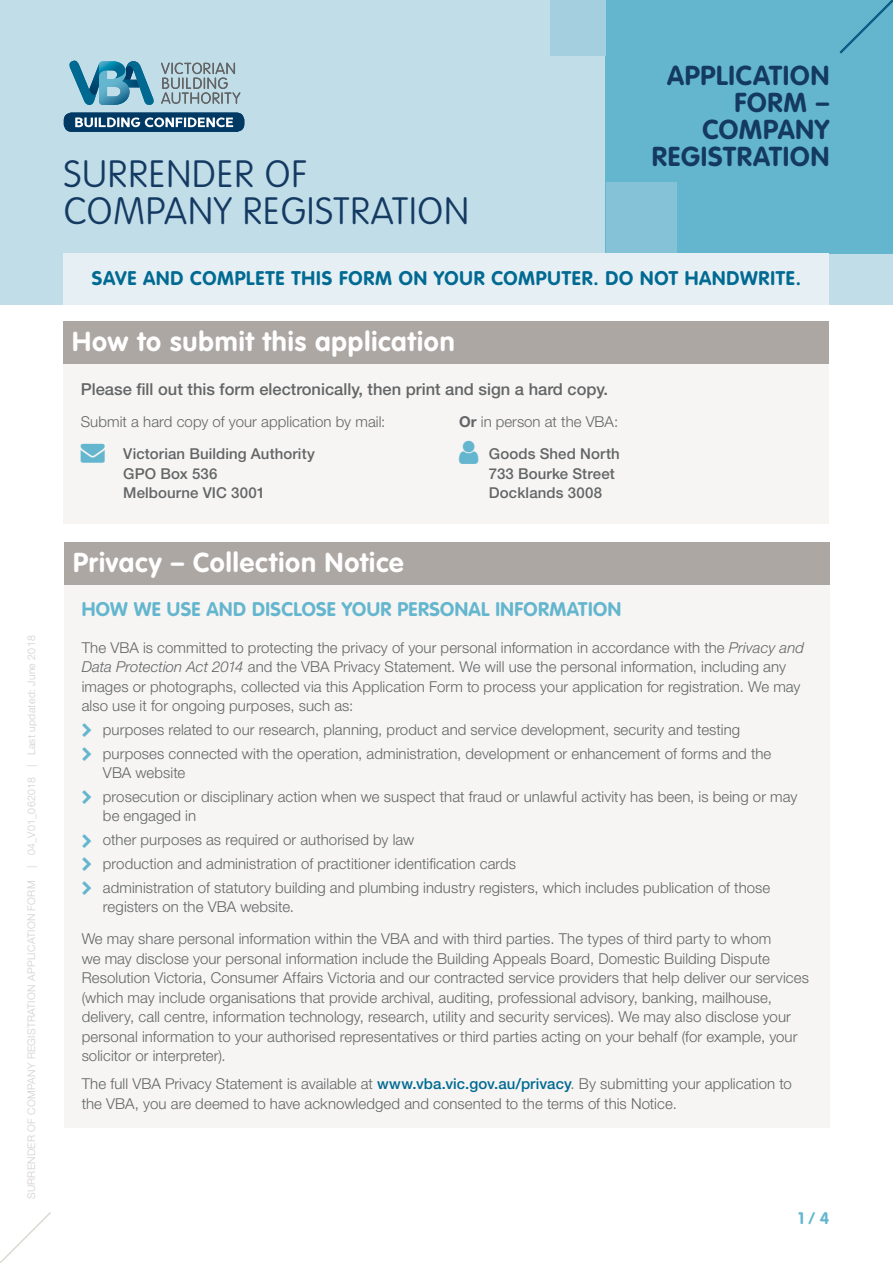
<style>
.page{position:relative;width:893px;height:1263px;background:#fff}
.page>*{position:absolute;margin:0;border:0;box-sizing:border-box;transform-origin:0 0}
.t1{font:100 37.5px/37.5px "VAG Rounded";letter-spacing:.025em;color:#143a62}
.t2{font:700 27px "VAG Rounded";letter-spacing:.035em;color:#fff}
.t3{font:700 27px/27px "VAG Rounded";letter-spacing:.03em;color:#143a62;text-align:right}
.t4{font:700 19.5px "VAG Rounded";letter-spacing:.04em;color:#016a92}
.Heading_2__Light_Blu{font:700 19.5px "VAG Rounded";letter-spacing:.02em;color:#64b6cf}
.t5{font:500 16.5px "Helvetica Neue LT Std";color:#636567}
.t6{font:700 16.5px "VAG Rounded";color:#64b6cf}
.Normal_body_copy{font:300 15px/19.5px "Helvetica Neue LT Std";letter-spacing:.005em;color:#636567}
.Normal_body_copy-2{font:500 15px/19.5px "Helvetica Neue LT Std";letter-spacing:.01em;color:#636567}
.t7{font:300 10.5px "Helvetica Neue LT Std";letter-spacing:.025em;color:#d2cecb}
.s1{color:#64b6cf}
.s2{font-weight:700}
.s3{font-style:italic}
.s4{font-weight:500;color:#016a92}
</style>
<div class="page">
<div style="left:0;top:0;width:893px;height:304px;background:#c1dde8"></div>
<div style="left:606px;top:0;width:287px;height:253px;background:#64b6cf"></div>
<div style="left:606px;top:182px;width:70px;height:71px;background:#85c2d7"></div>
<div style="left:551px;top:0;width:55px;height:55px;background:#a3cfdf"></div>
<svg style="left:161px;top:63px;width:79px;height:41px"></svg>
<svg style="left:69px;top:61px;width:85px;height:44px"></svg>
<div style="left:64px;top:113px;width:180px;height:19px;background:#003963;border-radius:8px"></div>
<svg style="left:75px;top:117px;width:158px;height:10px"></svg>
<div style="left:64px;top:364px;width:765px;height:160px;background:#f6f5f3"></div>
<div style="left:64px;top:321px;width:765px;height:43px;background:#ada7a3"></div>
<div style="left:64px;top:253px;width:765px;height:51px;background:#e6f0f4"></div>
<div style="left:65px;top:584px;width:765px;height:544px;background:#f6f5f3"></div>
<div style="left:65px;top:542px;width:765px;height:42px;background:#ada7a3"></div>
<svg style="left:839px;top:0;width:54px;height:54px"></svg>
<svg style="left:0;top:1212px;width:51px;height:51px"></svg>
<p class="t7" style="left:25px;top:1199px;width:565px;rotate:-90deg">SURRENDER OF COMPANY REGISTRATION APPLICATION FORM | 04_V01_062018 | Last updated: June 2018</p>
<p class="t1" style="left:64px;top:155px;width:407px">SURRENDER OF<br>COMPANY REGISTRATION</p>
<p class="t3" style="left:652px;top:62px;width:179px">APPLICATION<br>FORM –<br>COMPANY<br>REGISTRATION</p>
<p class="t4" style="left:92px;top:266px;width:711px">SAVE AND COMPLETE THIS FORM ON YOUR COMPUTER. DO NOT HANDWRITE.</p>
<p class="t2" style="left:72px;top:326px;width:384px">How to submit this application</p>
<p class="t5" style="left:81px;top:379px;width:529px">Please fill out this form electronically, then print and sign a hard copy.</p>
<p class="Normal_body_copy" style="left:81px;top:412px;width:306px">Submit a hard copy of your application by mail:</p>
<p class="Normal_body_copy-2" style="left:123px;top:444px;width:193px;text-indent:-43px"><span class="s1">→</span> Victorian Building Authority<br>GPO Box 536<br>Melbourne VIC 3001</p>
<p class="Normal_body_copy" style="left:459px;top:412px;width:160px"><span class="s2">Or</span> in person at the VBA:</p>
<p class="Normal_body_copy-2" style="left:489px;top:444px;width:132px">Goods Shed North<br>733 Bourke Street<br>Docklands 3008</p>
<p class="t2" style="left:73px;top:546px;width:332px">Privacy – Collection Notice</p>
<p class="Heading_2__Light_Blu" style="left:82px;top:598px;width:541px">HOW WE USE AND DISCLOSE YOUR PERSONAL INFORMATION</p>
<p class="Normal_body_copy" style="left:82px;top:637px;width:724px">The VBA is committed to protecting the privacy of your personal information in accordance with the <span class="s3">Privacy and Data Protection Act 2014</span> and the VBA Privacy Statement. We will use the personal information, including any images or photographs, collected via this Application Form to process your application for registration. We may also use it for ongoing purposes, such as:</p>
<p class="Normal_body_copy" style="left:103px;top:719px;width:639px">purposes related to our research, planning, product and service development, security and testing</p>
<p class="Normal_body_copy" style="left:103px;top:743px;width:670px">purposes connected with the operation, administration, development or enhancement of forms and the<br>VBA website</p>
<p class="Normal_body_copy" style="left:103px;top:786px;width:696px">prosecution or disciplinary action when we suspect that fraud or unlawful activity has been, is being or may be engaged in</p>
<p class="Normal_body_copy" style="left:103px;top:830px;width:313px">other purposes as required or authorised by law</p>
<p class="Normal_body_copy" style="left:103px;top:853px;width:415px">production and administration of practitioner identification cards</p>
<p class="Normal_body_copy" style="left:103px;top:877px;width:669px">administration of statutory building and plumbing industry registers, which includes publication of those registers on the VBA website.</p>
<p class="Normal_body_copy" style="left:82px;top:929px;width:729px">We may share personal information within the VBA and with third parties. The types of third party to whom<br>we may disclose your personal information include the Building Appeals Board, Domestic Building Dispute Resolution Victoria, Consumer Affairs Victoria and our contracted service providers that help deliver our services (which may include organisations that provide archival, auditing, professional advisory, banking, mailhouse, delivery, call centre, information technology, research, utility and security services). We may also disclose your personal information to your authorised representatives or third parties acting on your behalf (for example, your solicitor or interpreter).</p>
<p class="Normal_body_copy" style="left:82px;top:1074px;width:712px">The full VBA Privacy Statement is available at <span class="s4">www.vba.vic.gov.au/privacy</span>. By submitting your application to the VBA, you are deemed to have acknowledged and consented to the terms of this Notice.</p>
<p class="t6" style="left:798px;top:1209px;width:33px">1 / 4</p>
</div>
